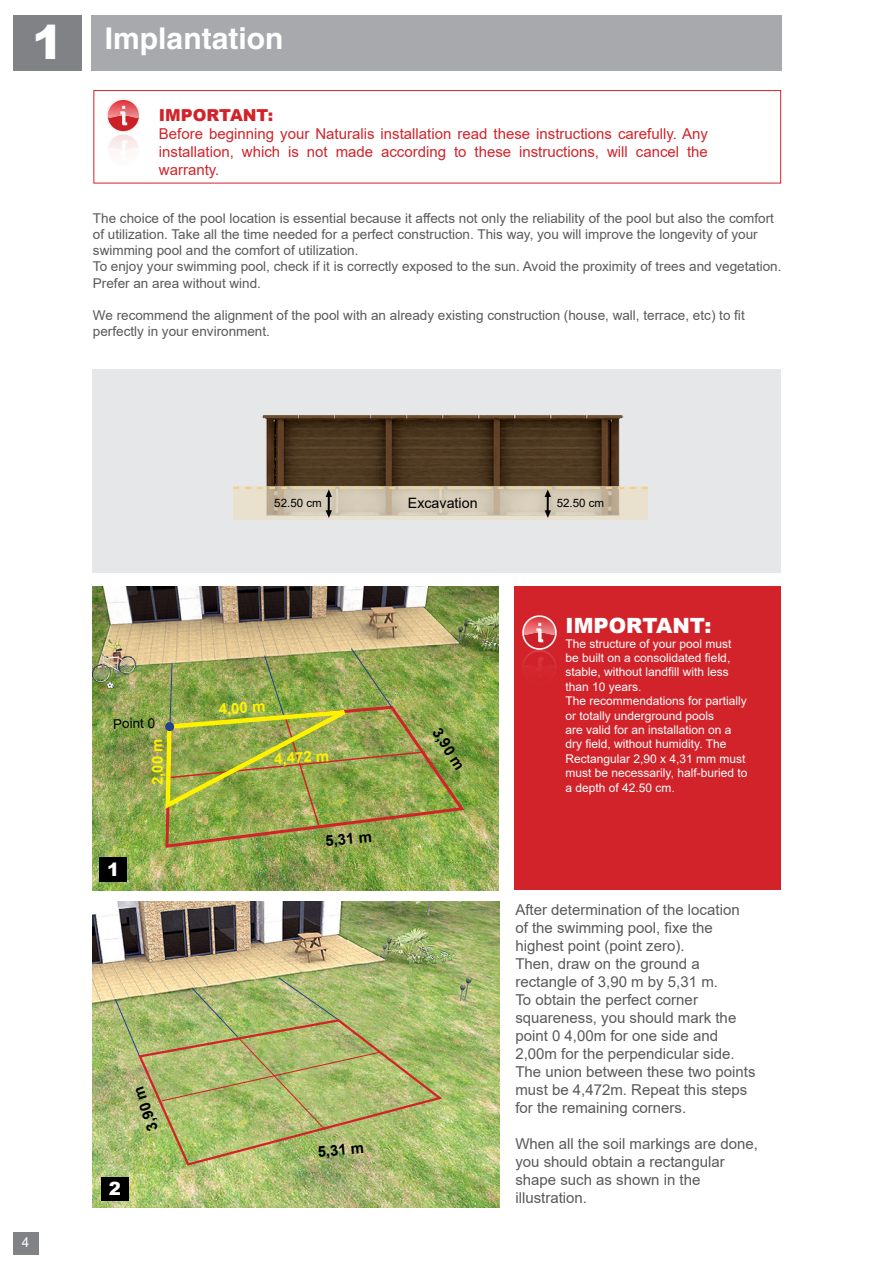
<style>
.page{position:relative;width:893px;height:1263px;background:#fff}
.page>*{position:absolute;margin:0;border:0;box-sizing:border-box;transform-origin:0 0}
.t1{font:700 30px "Helvetica LT Std";color:#fff}
.t2{font:900 21px "Arial";color:#fff}
.t3{font:900 18.3px "Arial";color:#fff}
.t4{font:900 18.15px "Arial";color:#fff}
.t5{font:900 16.5px "Arial";color:#d2232a}
.t6{font:15px/18px "Arial";color:#58595b}
.t7{font:15px/18px "Arial";color:#d2232a;text-align:justify}
.t8{font:700 15px "Arial";color:#000}
.t9{font:700 15px "Arial";color:#fff200}
.t10{font:14.25px "Arial";color:#000}
.t11{font:13.5px/16.2px "Arial";color:#58595b}
.t12{font:13.5px "Arial";color:#000}
.t13{font:13.5px "Arial";color:#fff}
.t14{font:12px/14.4px "Arial";color:#fff}
.t15{font:11.55px "Arial";color:#000}
.s1{font-family:"Arial";font-weight:900;font-size:46.8px}
</style>
<div class="page">
<div style="left:13px;top:1232px;width:25px;height:22px;background:#808285"></div>
<div style="left:13px;top:15px;width:69px;height:56px;background:#808285"></div>
<div style="left:91px;top:15px;width:691px;height:56px;background:#a7a9ac"></div>
<div style="left:94px;top:90px;width:687px;height:93px;border:1px solid #d2232a"></div>
<div style="left:106px;top:98px;width:35px;height:35px;background:#f5f5f5;border-radius:50%"></div>
<svg style="left:107px;top:100px;width:32px;height:50px"></svg>
<div style="left:514px;top:587px;width:267px;height:303px;background:#d2232a"></div>
<svg style="left:522px;top:615px;width:35px;height:35px"></svg>
<svg style="left:524px;top:616px;width:31px;height:51px"></svg>
<div style="left:92px;top:370px;width:689px;height:203px;background:#e6e7e8"></div>
<img style="left:262px;top:415px;width:362px;height:71px">
<svg style="left:233px;top:486px;width:415px;height:34px;fill:#d7cdba"></svg>
<hr style="left:328px;top:493px;width:2px;height:21px;background:#000">
<svg style="left:326px;top:510px;width:6px;height:8px"></svg>
<hr style="left:547px;top:493px;width:2px;height:21px;background:#000">
<svg style="left:545px;top:510px;width:6px;height:8px"></svg>
<svg style="left:233px;top:487px;width:415px;height:10px"></svg>
<img style="left:92px;top:901px;width:407px;height:307px">
<img style="left:92px;top:586px;width:406px;height:304px">
<div style="left:100px;top:857px;width:27px;height:25px;background:#000"></div>
<div style="left:101px;top:1176px;width:27px;height:24px;background:#000"></div>
<svg style="left:114px;top:998px;width:27px;height:59px"></svg>
<img style="left:137px;top:1018px;width:308px;height:149px">
<img style="left:161px;top:977px;width:221px;height:154px">
<img style="left:163px;top:647px;width:304px;height:202px">
<div style="left:165px;top:722px;width:9px;height:9px;background:#25408f;border-radius:50%"></div>
<h1 class="t1" style="left:32px;top:21px;width:253px"><span class="s1">1</span> Implantation</h1>
<p class="t5" style="left:159px;top:103px;width:116px">IMPORTANT:</p>
<p class="t7" style="left:159px;top:124px;width:551px">Before beginning your Naturalis installation read these instructions carefully. Any installation, which is not made according to these instructions, will cancel the warranty.</p>
<p class="t11" style="left:93px;top:210px;width:690px">The choice of the pool location is essential because it affects not only the reliability of the pool but also the comfort of utilization. Take all the time needed for a perfect construction. This way, you will improve the longevity of your swimming pool and the comfort of utilization.<br>To enjoy your swimming pool, check if it is correctly exposed to the sun. Avoid the proximity of trees and vegetation.<br>Prefer an area without wind.</p>
<p class="t11" style="left:93px;top:307px;width:653px">We recommend the alignment of the pool with an already existing construction (house, wall, terrace, etc) to fit perfectly in your environment.</p>
<p class="t13" style="left:22px;top:1233px;width:9px">4</p>
<p class="t12" style="left:113px;top:714px;width:44px;rotate:-1deg">Point 0</p>
<h3 class="t3" style="left:107px;top:856px;width:14px">1</h3>
<p class="t9" style="left:147px;top:786px;width:48px;rotate:-91deg">2,00 m</p>
<p class="t8" style="left:143px;top:1134px;width:48px;rotate:-109deg">3,90 m</p>
<h3 class="t4" style="left:109px;top:1175px;width:14px">2</h3>
<p class="t15" style="left:274px;top:495px;width:49px">52.50 cm</p>
<p class="t10" style="left:408px;top:493px;width:71px">Excavation</p>
<p class="t15" style="left:557px;top:495px;width:49px">52.50 cm</p>
<p class="t9" style="left:218px;top:699px;width:48px;rotate:-4deg">4,00 m</p>
<p class="t9" style="left:273px;top:748px;width:57px;rotate:-4deg">4,472 m</p>
<p class="t8" style="left:324px;top:830px;width:48px;rotate:-5deg">5,31 m</p>
<p class="t8" style="left:317px;top:1141px;width:48px;rotate:-5deg">5,31 m</p>
<p class="t8" style="left:445px;top:723px;width:48px;rotate:58deg">3,90 m</p>
<h2 class="t2" style="left:566px;top:610px;width:147px">IMPORTANT:</h2>
<p class="t14" style="left:566px;top:636px;width:183px">The structure of your pool must be built on a consolidated field, stable, without landfill with less than 10 years.<br>The recommendations for partially or totally underground pools<br>are valid for an installation on a dry field, without humidity. The<br>Rectangular 2,90 x 4,31 mm must must be necessarily, half-buried to a depth of 42.50 cm.</p>
<p class="t6" style="left:515px;top:901px;width:242px">After determination of the location of the swimming pool, fixe the highest point (point zero).<br>Then, draw on the ground a rectangle of 3,90 m by 5,31 m.<br>To obtain the perfect corner squareness, you should mark the point 0 4,00m for one side and<br>2,00m for the perpendicular side.<br>The union between these two points must be 4,472m. Repeat this steps for the remaining corners.</p>
<p class="t6" style="left:515px;top:1135px;width:244px">When all the soil markings are done, you should obtain a rectangular shape such as shown in the illustration.</p>
</div>
